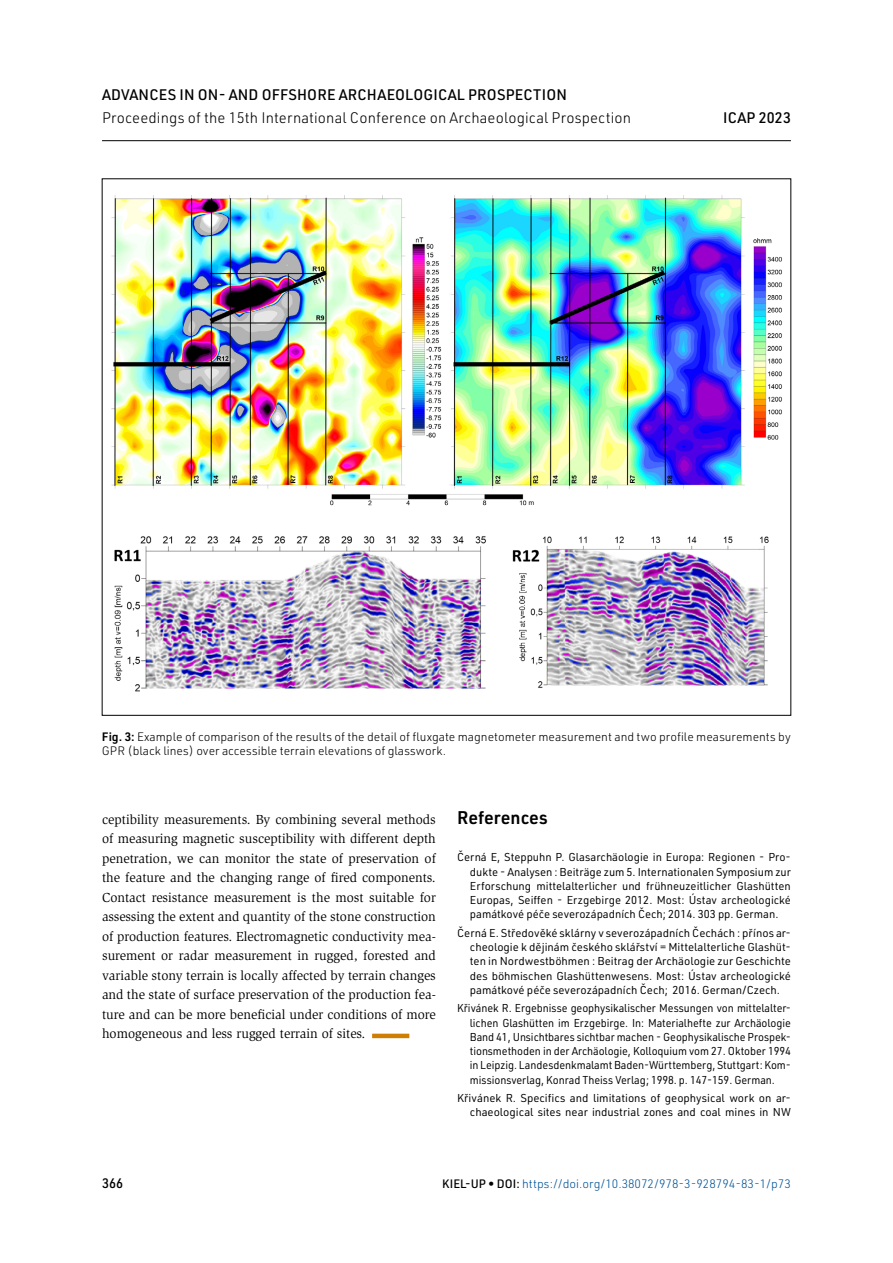
<style>
.page{position:relative;width:893px;height:1263px;background:#fff}
.page>*{position:absolute;margin:0;border:0;box-sizing:border-box;transform-origin:0 0}
.KUP_4__Kapitelübersc{font:600 18px "URWDIN";letter-spacing:.005em;color:#000}
.t1{font:15px "URWDIN Light 3";letter-spacing:.01em;color:#000}
.t2{font:500 15px "URWDIN";letter-spacing:.01em;color:#000}
.KUP_6__Fließtext{font:13.5px/19.5px "Slimbach Std";color:#000;text-align:justify}
.t3{font:500 13.5px "URWDIN";color:#000;scale:.96 1}
.KUP_7__Bildunterschr{font:300 12px/14.4px "URWDIN";color:#000}
.t4{font:300 12px "URWDIN";color:#005498}
.KUP_13__Literatur_An{font:11.25px/14.2px "URWDIN";color:#000;text-align:justify}
.KUP_13__Literatur_An-2{font:11.25px/14.2px "URWDIN";color:#000;text-align:justify;scale:.95 1}
.s1{font-weight:600}
.s2{font-weight:500;color:#000}
</style>
<div class="page">
<hr style="left:102px;top:140px;width:689px;height:1px;background:#000">
<hr style="left:372px;top:1034px;width:37px;height:4px;background:#ce7e00">
<img style="left:111px;top:195px;width:671px;height:497px">
<h2 class="t2" style="left:102px;top:85px;width:466px">ADVANCES IN ON- AND OFFSHORE ARCHAEOLOGICAL PROSPECTION</h2>
<h2 class="t1" style="left:102px;top:108px;width:531px">Proceedings of the 15th International Conference on Archaeological Prospection</h2>
<h2 class="t2" style="left:723px;top:108px;width:69px">ICAP 2023</h2>
<p class="KUP_7__Bildunterschr" style="left:102px;top:729px;width:690px"><span class="s1">Fig. 3:</span> Example of comparison of the results of the detail of fluxgate magnetometer measurement and two profile measurements by<br>GPR (black lines) over accessible terrain elevations of glasswork.</p>
<p class="KUP_6__Fließtext" style="left:102px;top:809px;width:335px">ceptibility measurements. By combining several methods of measuring magnetic susceptibility with different depth penetration, we can monitor the state of preservation of the feature and the changing range of fired components.<br>Contact resistance measurement is the most suitable for assessing the extent and quantity of the stone construction of production features. Electromagnetic conductivity mea&shy;surement or radar measurement in rugged, forested and variable stony terrain is locally affected by terrain changes and the state of surface preservation of the production fea&shy;ture and can be more beneficial under conditions of more homogeneous and less rugged terrain of sites.</p>
<p class="KUP_4__Kapitelübersc" style="left:457px;top:805px;width:92px">References</p>
<p class="KUP_13__Literatur_An" style="left:470px;top:850px;width:323px;text-indent:-13px">Černá E, Steppuhn P. Glasarchäologie in Europa: Regionen - Pro&shy;dukte - Analysen : Beiträge zum 5. Internationalen Symposium zur Erforschung mittelalterlicher und frühneuzeitlicher Glashütten Europas, Seiffen - Erzgebirge 2012. Most: Ústav archeologické památkové péče severozápadních Čech; 2014. 303 pp. German.</p>
<p class="KUP_13__Literatur_An" style="left:470px;top:925px;width:323px;text-indent:-13px">Černá E. Středověké sklárny v severozápadních Čechách : přínos ar&shy;cheologie k dějinám českého sklářství = Mittelalterliche Glashüt&shy;ten in Nordwestböhmen : Beitrag der Archäologie zur Geschichte des böhmischen Glashüttenwesens. Most: Ústav archeologické památkové péče severozápadních Čech; 2016. German/Czech.</p>
<p class="KUP_13__Literatur_An-2" style="left:470px;top:1001px;width:339px;text-indent:-13px">Křivánek R. Ergebnisse geophysikalischer Messungen von mittelalter&shy;lichen Glashütten im Erzgebirge. In: Materialhefte zur Archäologie Band 41, Unsichtbares sichtbar machen - Geophysikalische Prospek&shy;tionsmethoden in der Archäologie, Kolloquium vom 27. Oktober 1994 in Leipzig. Landesdenkmalamt Baden-Württemberg, Stuttgart: Kom&shy;missionsverlag, Konrad Theiss Verlag; 1998. p. 147-159. German.</p>
<p class="KUP_13__Literatur_An" style="left:457px;top:1090px;width:335px;text-align:right">Křivánek R. Specifics and limitations of geophysical work on ar&shy;chaeological sites near industrial zones and coal mines in NW</p>
<p class="t3" style="left:102px;top:1174px;width:23px">366</p>
<p class="t4" style="left:442px;top:1175px;width:350px"><span class="s2">KIEL-UP • DOI:</span> https://doi.org/10.38072/978-3-928794-83-1/p73</p>
</div>
